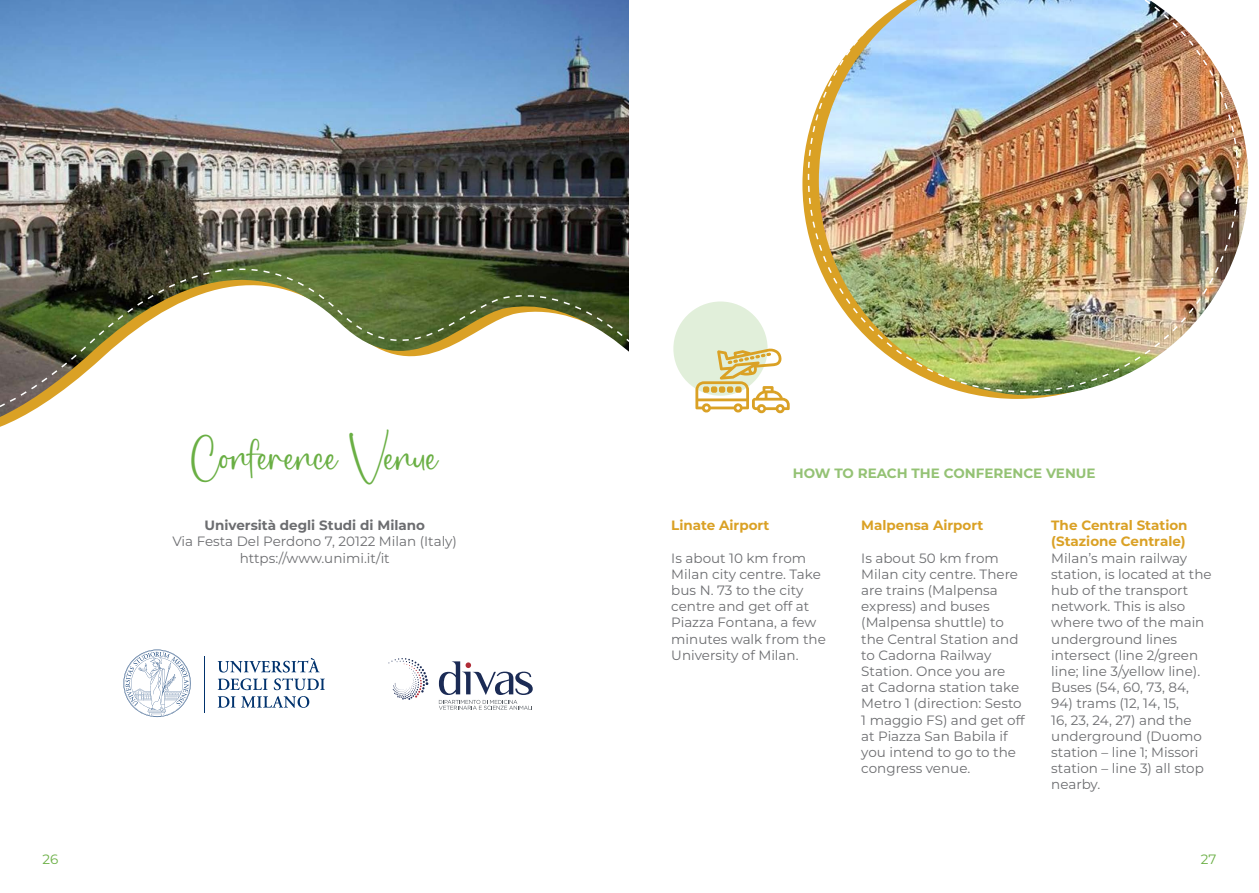
<style>
.page{position:relative;width:1259px;height:893px;background:#fff}
.page>*{position:absolute;margin:0;border:0;box-sizing:border-box;transform-origin:0 0}
.t1{font:30px "staywinter";color:#6aaf44}
.t2{font:13.5px/16.2px "Montserrat";color:#6c6d70}
.t3{font:700 13.5px/16.2px "Montserrat";color:#daa125}
.t4{font:700 13.5px "Montserrat";color:#6c6d70}
.t5{font:700 13.5px "Montserrat";color:#94c274}
.t6{font:13.5px "Montserrat";color:#6aaf44}
</style>
<div class="page">
<img style="left:0;top:0;width:629px;height:420px">
<img style="left:967px;top:118px;width:281px;height:277px">
<img style="left:807px;top:0;width:432px;height:393px">
<div style="left:673px;top:301px;width:94px;height:95px;background:#e1efda;border-radius:50%"></div>
<svg style="left:695px;top:348px;width:94px;height:65px"></svg>
<div style="left:703px;top:386px;width:6px;height:7px;background:#daa125;border-radius:2px"></div>
<div style="left:711px;top:386px;width:6px;height:7px;background:#daa125;border-radius:2px"></div>
<div style="left:719px;top:386px;width:6px;height:7px;background:#daa125;border-radius:2px"></div>
<div style="left:727px;top:386px;width:6px;height:7px;background:#daa125;border-radius:2px"></div>
<div style="left:735px;top:386px;width:6px;height:7px;background:#daa125;border-radius:2px"></div>
<svg style="left:123px;top:650px;width:68px;height:67px"></svg>
<hr style="left:205px;top:656px;width:1px;height:57px;background:#00326d">
<svg style="left:218px;top:658px;width:107px;height:32px"></svg>
<svg style="left:218px;top:696px;width:17px;height:12px"></svg>
<svg style="left:241px;top:696px;width:68px;height:12px"></svg>
<svg style="left:439px;top:661px;width:94px;height:49px"></svg>
<svg style="left:388px;top:658px;width:40px;height:42px"></svg>
<p class="t1" style="left:191px;top:442px;width:248px">Conference Venue</p>
<p class="t4" style="left:204px;top:516px;width:222px">Università degli Studi di Milano</p>
<p class="t2" style="left:172px;top:533px;width:286px">Via Festa Del Perdono 7, 20122 Milan (Italy)</p>
<p class="t2" style="left:240px;top:549px;width:152px">https://www.unimi.it/it</p>
<p class="t5" style="left:793px;top:463px;width:304px">HOW TO REACH THE CONFERENCE VENUE</p>
<p class="t3" style="left:671px;top:517px;width:100px">Linate Airport</p>
<p class="t2" style="left:671px;top:549px;width:156px">Is about 10 km from<br>Milan city centre. Take bus N. 73 to the city centre and get off at<br>Piazza Fontana, a few minutes walk from the<br>University of Milan.</p>
<p class="t3" style="left:861px;top:517px;width:123px">Malpensa Airport</p>
<p class="t2" style="left:861px;top:549px;width:165px">Is about 50 km from<br>Milan city centre. There are trains (Malpensa express) and buses (Malpensa shuttle) to the Central Station and to Cadorna Railway<br>Station. Once you are<br>at Cadorna station take<br>Metro 1 (direction: Sesto<br>1 maggio FS) and get off at Piazza San Babila if you intend to go to the congress venue.</p>
<p class="t3" style="left:1051px;top:517px;width:138px">The Central Station (Stazione Centrale)</p>
<p class="t2" style="left:1051px;top:549px;width:162px">Milan’s main railway station, is located at the hub of the transport network. This is also where two of the main underground lines intersect (line 2/green line; line 3/yellow line).</p>
<p class="t2" style="left:1051px;top:679px;width:139px">Buses (54, 60, 73, 84,</p>
<p class="t2" style="left:1051px;top:695px;width:154px">94) trams (12, 14, 15,<br>16, 23, 24, 27) and the underground (Duomo station – line 1; Missori station – line 3) all stop nearby.</p>
<p class="t6" style="left:43px;top:849px;width:17px">26</p>
<p class="t6" style="left:1200px;top:849px;width:17px">27</p>
</div>
